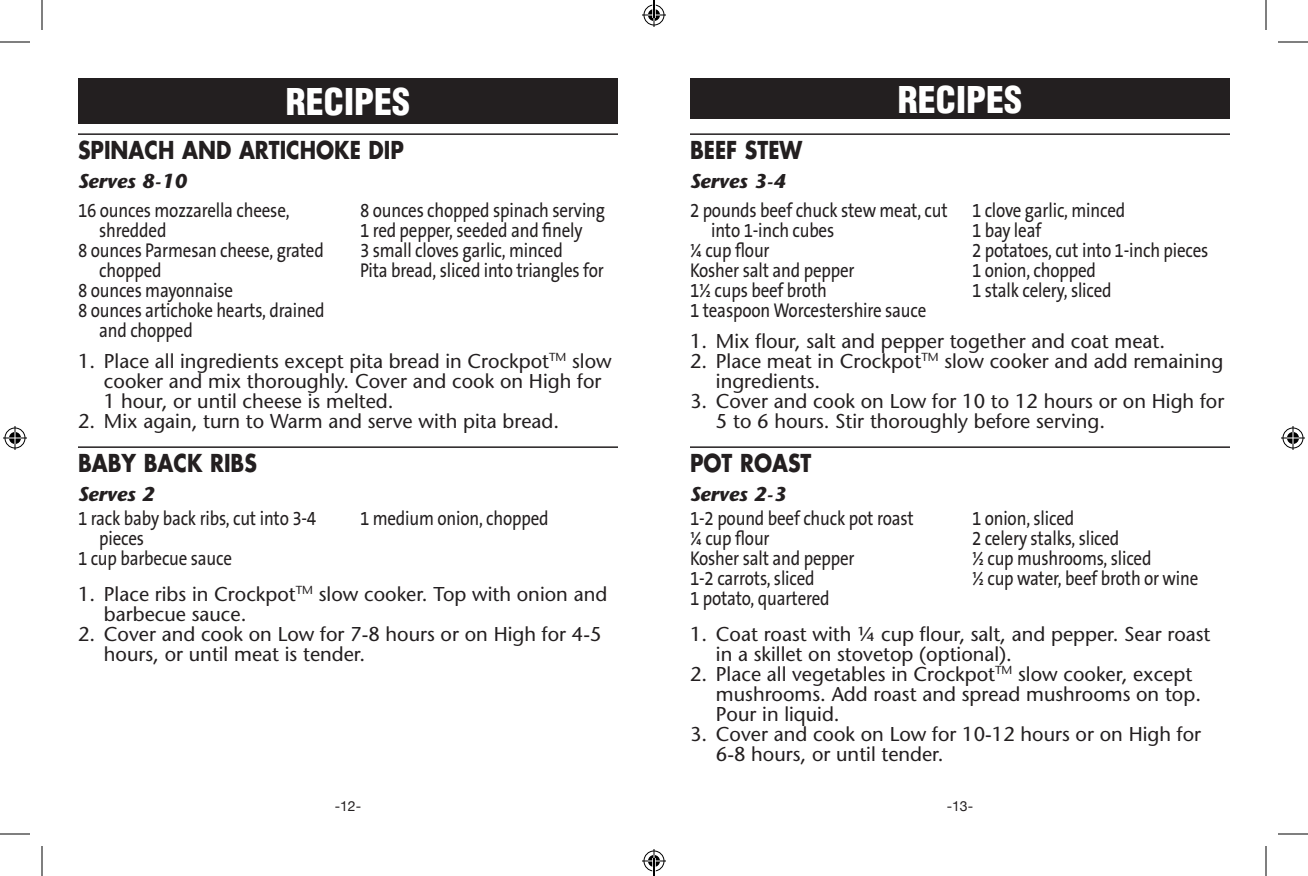
<style>
.page{position:relative;width:1308px;height:876px;background:#fff}
.page>*{position:absolute;margin:0;border:0;box-sizing:border-box;transform-origin:0 0}
.t1{font:900 condensed 36px "Helvetica";color:#fff}
.Recipe-Title{font:700 24px "Futura";color:#231f20;scale:.85 1}
.t2{font:20px/20px "Stone Sans";color:#231f20}
.t3{font:20px/20px "The Sans B5 Plain";letter-spacing:-.01em;color:#231f20;scale:.85 1}
.t4{font:italic 700 20px "Stone Sans";color:#231f20}
.t5{font:14px "Helvetica Neue";color:#231f20}
</style>
<div class="page">
<div style="left:690px;top:78px;width:540px;height:41px;background:#231f20"></div>
<div style="left:78px;top:78px;width:540px;height:45px;background:#231f20"></div>
<hr style="left:78px;top:133px;width:540px;height:2px;background:#231f20">
<hr style="left:78px;top:446px;width:540px;height:2px;background:#231f20">
<hr style="left:690px;top:133px;width:540px;height:2px;background:#231f20">
<hr style="left:690px;top:446px;width:540px;height:2px;background:#231f20">
<hr style="left:0;top:42px;width:30px;height:1px;background:#000">
<hr style="left:1278px;top:42px;width:30px;height:1px;background:#000">
<hr style="left:0;top:834px;width:30px;height:1px;background:#000">
<hr style="left:1278px;top:834px;width:30px;height:1px;background:#000">
<hr style="left:42px;top:0;width:1px;height:30px;background:#000">
<hr style="left:42px;top:846px;width:1px;height:30px;background:#000">
<hr style="left:1266px;top:0;width:1px;height:30px;background:#000">
<hr style="left:1266px;top:846px;width:1px;height:30px;background:#000">
<svg style="left:3px;top:426px;width:24px;height:24px"></svg>
<svg style="left:1281px;top:426px;width:24px;height:24px"></svg>
<svg style="left:642px;top:0;width:24px;height:27px"></svg>
<svg style="left:642px;top:849px;width:24px;height:27px"></svg>
<p class="t1" style="left:286px;top:79px;width:126px">RECIPES</p>
<p class="t1" style="left:898px;top:77px;width:126px">RECIPES</p>
<p class="Recipe-Title" style="left:78px;top:134px;width:385px">SPINACH AND ARTICHOKE DIP</p>
<p class="t4" style="left:78px;top:169px;width:110px">Serves 8-10</p>
<p class="Recipe-Title" style="left:690px;top:134px;width:134px">BEEF STEW</p>
<p class="t4" style="left:690px;top:169px;width:98px">Serves 3-4</p>
<p class="t3" style="left:99px;top:200px;width:226px;text-indent:-21px">16 ounces mozzarella cheese, shredded</p>
<p class="t3" style="left:99px;top:240px;width:266px;text-indent:-21px">8 ounces Parmesan cheese, grated chopped</p>
<p class="t3" style="left:78px;top:280px;width:184px">8 ounces mayonnaise</p>
<p class="t3" style="left:99px;top:300px;width:267px;text-indent:-21px">8 ounces artichoke hearts, drained and chopped</p>
<p class="t3" style="left:360px;top:200px;width:290px">8 ounces chopped spinach serving</p>
<p class="t3" style="left:360px;top:220px;width:263px">1 red pepper, seeded and finely</p>
<p class="t3" style="left:360px;top:240px;width:240px">3 small cloves garlic, minced</p>
<p class="t3" style="left:360px;top:260px;width:288px">Pita bread, sliced into triangles for</p>
<p class="t2" style="left:104px;top:351px;width:509px;text-indent:-26px">1. Place all ingredients except pita bread in Crockpot<sup>TM</sup> slow cooker and mix thoroughly. Cover and cook on High for<br>1 hour, or until cheese is melted.</p>
<p class="t2" style="left:78px;top:411px;width:483px">2. Mix again, turn to Warm and serve with pita bread.</p>
<p class="Recipe-Title" style="left:78px;top:447px;width:212px">BABY BACK RIBS</p>
<p class="t4" style="left:78px;top:482px;width:78px">Serves 2</p>
<p class="t3" style="left:711px;top:200px;width:280px;text-indent:-21px">2 pounds beef chuck stew meat, cut into 1-inch cubes</p>
<p class="t3" style="left:690px;top:240px;width:95px">¼ cup flour</p>
<p class="t3" style="left:690px;top:260px;width:195px">Kosher salt and pepper</p>
<p class="t3" style="left:690px;top:280px;width:163px">1½ cups beef broth</p>
<p class="t3" style="left:690px;top:300px;width:280px">1 teaspoon Worcestershire sauce</p>
<p class="t3" style="left:972px;top:200px;width:182px">1 clove garlic, minced</p>
<p class="t3" style="left:972px;top:220px;width:83px">1 bay leaf</p>
<p class="t3" style="left:972px;top:240px;width:280px">2 potatoes, cut into 1-inch pieces</p>
<p class="t3" style="left:972px;top:260px;width:147px">1 onion, chopped</p>
<p class="t3" style="left:972px;top:280px;width:166px">1 stalk celery, sliced</p>
<p class="t2" style="left:690px;top:331px;width:477px">1. Mix flour, salt and pepper together and coat meat.</p>
<p class="t2" style="left:716px;top:351px;width:509px;text-indent:-26px">2. Place meat in Crockpot<sup>TM</sup> slow cooker and add remaining ingredients.</p>
<p class="t2" style="left:716px;top:391px;width:510px;text-indent:-26px">3. Cover and cook on Low for 10 to 12 hours or on High for<br>5 to 6 hours. Stir thoroughly before serving.</p>
<p class="Recipe-Title" style="left:690px;top:447px;width:144px">POT ROAST</p>
<p class="t4" style="left:690px;top:482px;width:98px">Serves 2-3</p>
<p class="t3" style="left:360px;top:509px;width:224px">1 medium onion, chopped</p>
<p class="t3" style="left:690px;top:509px;width:265px">1-2 pound beef chuck pot roast</p>
<p class="t3" style="left:690px;top:529px;width:95px">¼ cup flour</p>
<p class="t3" style="left:690px;top:549px;width:195px">Kosher salt and pepper</p>
<p class="t3" style="left:690px;top:569px;width:148px">1-2 carrots, sliced</p>
<p class="t3" style="left:690px;top:589px;width:166px">1 potato, quartered</p>
<p class="t3" style="left:99px;top:509px;width:257px;text-indent:-21px">1 rack baby back ribs, cut into 3-4 pieces</p>
<p class="t3" style="left:78px;top:549px;width:183px">1 cup barbecue sauce</p>
<p class="t3" style="left:972px;top:509px;width:122px">1 onion, sliced</p>
<p class="t3" style="left:972px;top:529px;width:175px">2 celery stalks, sliced</p>
<p class="t3" style="left:972px;top:549px;width:213px">½ cup mushrooms, sliced</p>
<p class="t3" style="left:972px;top:569px;width:268px">½ cup water, beef broth or wine</p>
<p class="t2" style="left:104px;top:584px;width:505px;text-indent:-26px">1. Place ribs in Crockpot<sup>TM</sup> slow cooker. Top with onion and barbecue sauce.</p>
<p class="t2" style="left:104px;top:624px;width:499px;text-indent:-26px">2. Cover and cook on Low for 7-8 hours or on High for 4-5 hours, or until meat is tender.</p>
<p class="t2" style="left:716px;top:624px;width:496px;text-indent:-26px">1. Coat roast with ¼ cup flour, salt, and pepper. Sear roast in a skillet on stovetop (optional).</p>
<p class="t2" style="left:716px;top:664px;width:487px;text-indent:-26px">2. Place all vegetables in Crockpot<sup>TM</sup> slow cooker, except mushrooms. Add roast and spread mushrooms on top.<br>Pour in liquid.</p>
<p class="t2" style="left:716px;top:724px;width:487px;text-indent:-26px">3. Cover and cook on Low for 10-12 hours or on High for<br>6-8 hours, or until tender.</p>
<p class="t5" style="left:335px;top:798px;width:28px">-12-</p>
<p class="t5" style="left:947px;top:798px;width:28px">-13-</p>
</div>
